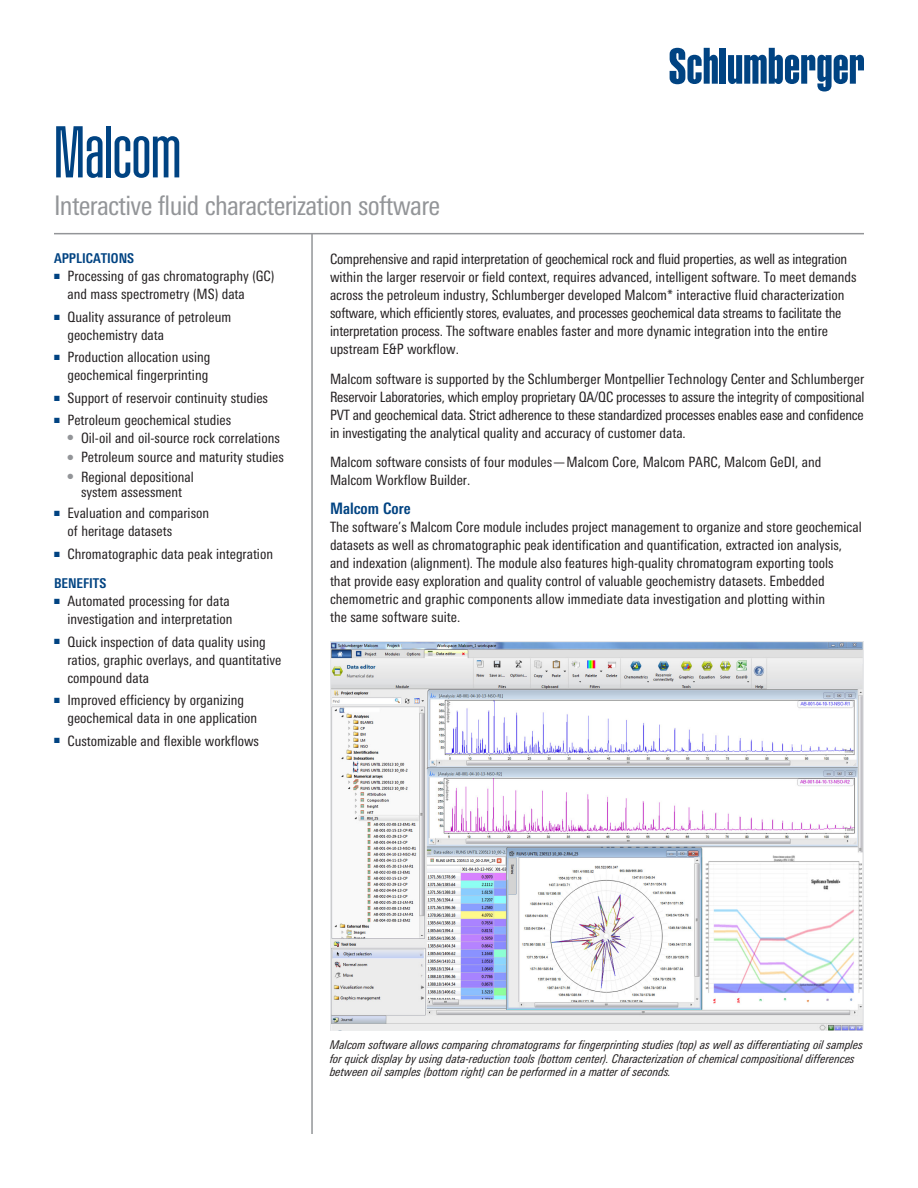
<style>
.page{position:relative;width:918px;height:1188px;background:#fff}
.page>*{position:absolute;margin:0;border:0;box-sizing:border-box;transform-origin:0 0}
.Head_A__branding{font:300 72px "Schlumberger Con";letter-spacing:-.04em;color:#004382}
.Subhead{font:condensed 27px "Univers Next Pro";letter-spacing:-.025em;color:#939598}
.Body_Head{font:700 condensed 15.75px "Univers Next Pro";color:#004382}
.Body_Text{font:condensed 14.25px/18px "Univers Next Pro";color:#231f20}
.Sidebar_Head{font:700 condensed 13.5px "Univers Next Pro";color:#004382}
.t1{font:italic condensed 12px/13.5px "Univers Next Pro";color:#231f20}
</style>
<div class="page">
<div style="left:720px;top:48px;width:6px;height:36px;background:#004382"></div>
<svg style="left:728px;top:48px;width:136px;height:44px"></svg>
<svg style="left:670px;top:48px;width:48px;height:36px"></svg>
<hr style="left:54px;top:233px;width:810px;height:1px;background:#939598">
<hr style="left:311px;top:234px;width:2px;height:900px;background:#939598">
<img style="left:331px;top:643px;width:531px;height:387px">
<p class="Head_A__branding" style="left:54px;top:116px;width:131px">Malcom</p>
<p class="Subhead" style="left:54px;top:190px;width:388px">Interactive fluid characterization software</p>
<p class="Sidebar_Head" style="left:54px;top:250px;width:82px">APPLICATIONS</p>
<p class="Body_Text" style="left:68px;top:267px;width:208px;text-indent:-14px"><sup>■</sup> Processing of gas chromatography (GC) and mass spectrometry (MS) data</p>
<p class="Body_Text" style="left:68px;top:308px;width:165px;text-indent:-14px"><sup>■</sup> Quality assurance of petroleum geochemistry data</p>
<p class="Body_Text" style="left:54px;top:348px;width:158px;text-align:right"><sup>■</sup> Production allocation using geochemical fingerprinting</p>
<p class="Body_Text" style="left:54px;top:389px;width:216px"><sup>■</sup> Support of reservoir continuity studies</p>
<p class="Body_Text" style="left:54px;top:411px;width:179px"><sup>■</sup> Petroleum geochemical studies</p>
<p class="Body_Text" style="left:68px;top:428px;width:214px"><sup>●</sup> Oil-oil and oil-source rock correlations</p>
<p class="Body_Text" style="left:68px;top:448px;width:218px"><sup>●</sup> Petroleum source and maturity studies</p>
<p class="Body_Text" style="left:68px;top:469px;width:128px;line-height:15px;text-align:center"><sup>●</sup> Regional depositional system assessment</p>
<p class="Body_Text" style="left:68px;top:504px;width:143px;text-indent:-14px"><sup>■</sup> Evaluation and comparison of heritage datasets</p>
<p class="Body_Text" style="left:54px;top:545px;width:221px"><sup>■</sup> Chromatographic data peak integration</p>
<p class="Sidebar_Head" style="left:54px;top:575px;width:54px">BENEFITS</p>
<p class="Body_Text" style="left:54px;top:592px;width:180px;text-align:right"><sup>■</sup> Automated processing for data investigation and interpretation</p>
<p class="Body_Text" style="left:68px;top:633px;width:215px;text-indent:-14px"><sup>■</sup> Quick inspection of data quality using ratios, graphic overlays, and quantitative compound data</p>
<p class="Body_Text" style="left:68px;top:691px;width:191px;text-indent:-14px"><sup>■</sup> Improved efficiency by organizing geochemical data in one application</p>
<p class="Body_Text" style="left:54px;top:732px;width:207px"><sup>■</sup> Customizable and flexible workflows</p>
<p class="Body_Text" style="left:330px;top:250px;width:528px">Comprehensive and rapid interpretation of geochemical rock and fluid properties, as well as integration within the larger reservoir or field context, requires advanced, intelligent software. To meet demands across the petroleum industry, Schlumberger developed Malcom* interactive fluid characterization software, which efficiently stores, evaluates, and processes geochemical data streams to facilitate the interpretation process. The software enables faster and more dynamic integration into the entire upstream E&amp;P workflow.</p>
<p class="Body_Text" style="left:330px;top:369px;width:536px;text-align:justify">Malcom software is supported by the Schlumberger Montpellier Technology Center and Schlumberger Reservoir Laboratories, which employ proprietary QA/QC processes to assure the integrity of compositional PVT and geochemical data. Strict adherence to these standardized processes enables ease and confidence in investigating the analytical quality and accuracy of customer data.</p>
<p class="Body_Text" style="left:330px;top:453px;width:493px">Malcom software consists of four modules—Malcom Core, Malcom PARC, Malcom GeDI, and<br>Malcom Workflow Builder.</p>
<p class="Body_Head" style="left:330px;top:499px;width:82px">Malcom Core</p>
<p class="Body_Text" style="left:330px;top:518px;width:533px">The software’s Malcom Core module includes project management to organize and store geochemical datasets as well as chromatographic peak identification and quantification, extracted ion analysis, and indexation (alignment). The module also features high-quality chromatogram exporting tools<br>that provide easy exploration and quality control of valuable geochemistry datasets. Embedded chemometric and graphic components allow immediate data investigation and plotting within<br>the same software suite.</p>
<p class="t1" style="left:330px;top:1038px;width:535px">Malcom software allows comparing chromatograms for fingerprinting studies (top) as well as differentiating oil samples for quick display by using data-reduction tools (bottom center). Characterization of chemical compositional differences between oil samples (bottom right) can be performed in a matter of seconds.</p>
</div>
